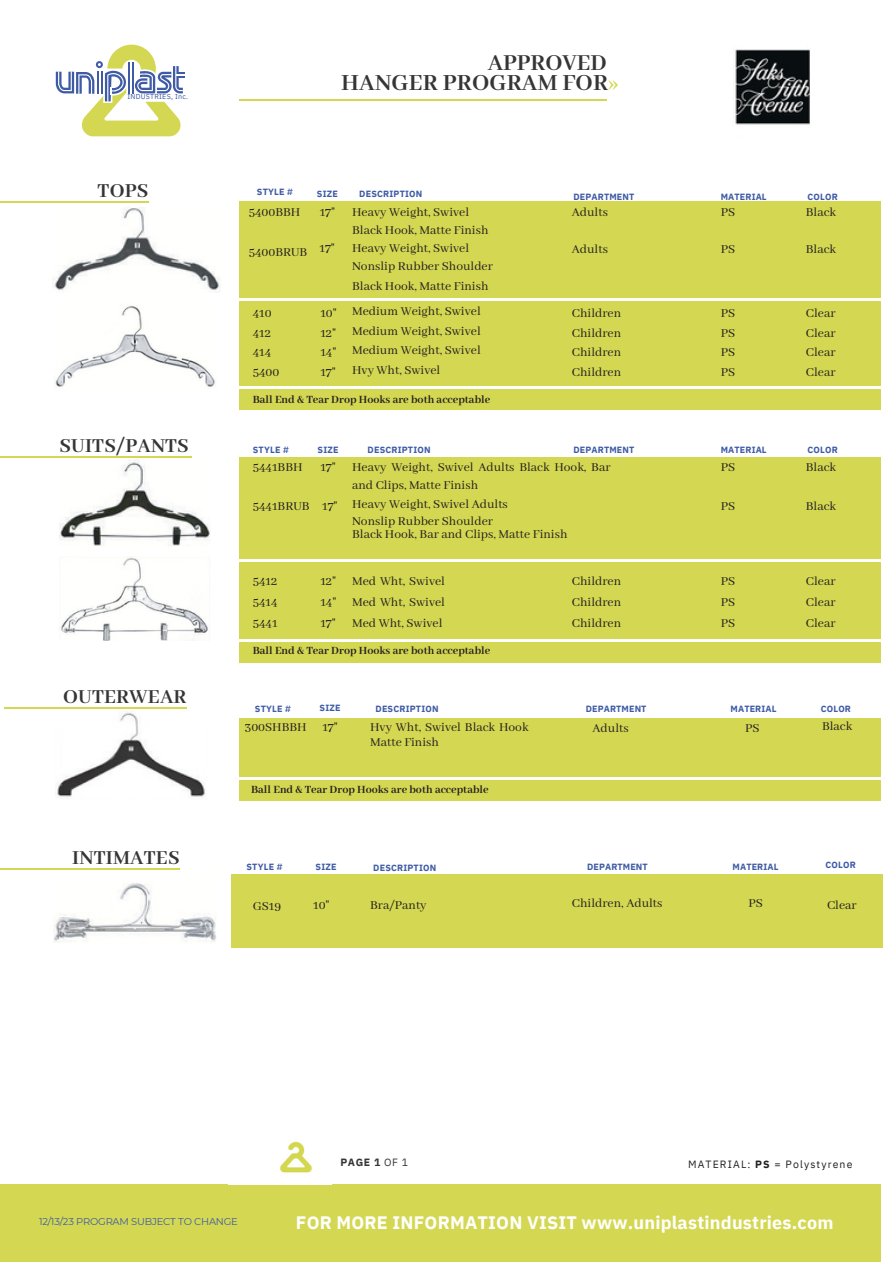
<style>
.page{position:relative;width:893px;height:1262px;background:#fff}
.page>*{position:absolute;margin:0;border:0;box-sizing:border-box;transform-origin:0 0}
.t1{font:700 25.2px "Abhaya Libre";letter-spacing:.005em;color:#353535}
.t2{font:700 24.8px "Abhaya Libre";color:#353535}
.t3{font:700 21.6px "Abhaya Libre";letter-spacing:.01em;color:#353535}
.t4{font:700 18px "IBM Plex Sans";letter-spacing:.01em;color:#fff}
.t5{font:13.6px/19.6px "Abhaya Libre";color:#231f20;text-align:justify}
.t6{font:700 12px "Abhaya Libre";color:#231f20}
.t7{font:10.4px "IBM Plex Sans";letter-spacing:.105em;color:#231f20}
.t8{font:700 10.4px "IBM Plex Sans";color:#353535}
.t9{font:9.8px "Montserrat";letter-spacing:-.02em;color:#3f5ba5}
.t10{font:700 9px "IBM Plex Sans";letter-spacing:.02em;color:#3f5ba5}
.t11{font:7.2px "IBM Plex Sans";letter-spacing:.03em;color:#3f5ba5}
.s1{font-weight:400;color:#d4d751}
.s2{font-weight:400}
.s3{font-weight:700}
</style>
<div class="page">
<img style="left:52px;top:207px;width:167px;height:86px">
<hr style="left:0;top:201px;width:148px;height:2px;background:#d4d751">
<hr style="left:0;top:456px;width:192px;height:2px;background:#d4d751">
<svg style="left:56px;top:45px;width:128px;height:92px"></svg>
<div style="left:239px;top:202px;width:641px;height:594px;background:#d4d751"></div>
<div style="left:234px;top:663px;width:646px;height:46px;background:#fff"></div>
<hr style="left:239px;top:559px;width:641px;height:2px;background:#fff">
<hr style="left:239px;top:639px;width:641px;height:2px;background:#fff">
<hr style="left:239px;top:299px;width:641px;height:1px;background:#fff">
<hr style="left:239px;top:386px;width:641px;height:2px;background:#fff">
<div style="left:234px;top:411px;width:646px;height:46px;background:#fff"></div>
<hr style="left:239px;top:99px;width:368px;height:1px;background:#d4d751">
<div style="left:0;top:1184px;width:880px;height:77px;background:#d4d751"></div>
<img style="left:735px;top:49px;width:75px;height:76px">
<img style="left:61px;top:557px;width:149px;height:83px">
<img style="left:59px;top:459px;width:152px;height:87px">
<img style="left:54px;top:305px;width:161px;height:82px">
<hr style="left:4px;top:707px;width:182px;height:2px;background:#d4d751">
<div style="left:239px;top:693px;width:641px;height:269px;background:#d4d751"></div>
<div style="left:234px;top:693px;width:646px;height:24px;background:#fff"></div>
<hr style="left:239px;top:777px;width:641px;height:2px;background:#fff">
<div style="left:234px;top:801px;width:646px;height:46px;background:#fff"></div>
<div style="left:227px;top:920px;width:656px;height:42px;background:#fff"></div>
<img style="left:55px;top:712px;width:150px;height:85px">
<hr style="left:0;top:868px;width:180px;height:2px;background:#d4d751">
<img style="left:54px;top:883px;width:162px;height:59px">
<div style="left:228px;top:827px;width:655px;height:98px;background:#fff"></div>
<div style="left:231px;top:874px;width:652px;height:73px;background:#d4d751"></div>
<img style="left:279px;top:1141px;width:34px;height:32px">
<p class="t11" style="left:127px;top:91px;width:62px">INDUSTRIES, Inc.</p>
<p class="t3" style="left:98px;top:179px;width:52px">TOPS</p>
<p class="t3" style="left:59px;top:434px;width:131px">SUITS/PANTS</p>
<p class="t3" style="left:63px;top:685px;width:125px">OUTERWEAR</p>
<p class="t3" style="left:72px;top:846px;width:109px">INTIMATES</p>
<p class="t2" style="left:488px;top:50px;width:120px">APPROVED</p>
<p class="t1" style="left:341px;top:69px;width:279px">HANGER PROGRAM FOR<span class="s1">»</span></p>
<p class="t10" style="left:257px;top:186px;width:37px">STYLE #</p>
<p class="t10" style="left:317px;top:188px;width:22px">SIZE</p>
<p class="t10" style="left:359px;top:188px;width:65px">DESCRIPTION</p>
<p class="t10" style="left:573px;top:191px;width:62px">DEPARTMENT</p>
<p class="t5" style="left:249px;top:202px;width:53px">5400BBH</p>
<p class="t5" style="left:249px;top:243px;width:60px">5400BRUB</p>
<p class="t5" style="left:320px;top:202px;width:17px">17"</p>
<p class="t5" style="left:319px;top:239px;width:17px">17"</p>
<p class="t5" style="left:253px;top:304px;width:28px;text-align:left">410<br>412<br>414<br>5400</p>
<p class="t5" style="left:320px;top:304px;width:18px">10" 12" 14" 17"</p>
<p class="t5" style="left:352px;top:204px;width:142px;line-height:18px;text-align:left">Heavy Weight, Swivel<br>Black Hook, Matte Finish<br>Heavy Weight, Swivel<br>Nonslip Rubber Shoulder</p>
<p class="t5" style="left:352px;top:276px;width:138px">Black Hook, Matte Finish</p>
<p class="t5" style="left:352px;top:302px;width:130px">Medium Weight, Swivel</p>
<p class="t5" style="left:352px;top:321px;width:130px">Medium Weight, Swivel</p>
<p class="t5" style="left:352px;top:341px;width:130px">Medium Weight, Swivel</p>
<p class="t5" style="left:352px;top:360px;width:90px">Hvy Wht, Swivel</p>
<p class="t5" style="left:572px;top:202px;width:38px">Adults</p>
<p class="t5" style="left:572px;top:240px;width:38px">Adults</p>
<p class="t5" style="left:572px;top:304px;width:51px">Children Children Children Children</p>
<p class="t6" style="left:253px;top:393px;width:239px">Ball End &amp; Tear Drop Hooks are both acceptable</p>
<p class="t10" style="left:253px;top:444px;width:37px">STYLE #</p>
<p class="t10" style="left:317px;top:444px;width:22px">SIZE</p>
<p class="t10" style="left:367px;top:444px;width:65px">DESCRIPTION</p>
<p class="t10" style="left:573px;top:444px;width:62px">DEPARTMENT</p>
<p class="t5" style="left:253px;top:457px;width:51px">5441BBH</p>
<p class="t5" style="left:253px;top:497px;width:58px">5441BRUB</p>
<p class="t5" style="left:320px;top:457px;width:17px">17"</p>
<p class="t5" style="left:322px;top:497px;width:17px">17"</p>
<p class="t5" style="left:253px;top:571px;width:26px;line-height:21px">5412<br>5414<br>5441</p>
<p class="t5" style="left:320px;top:571px;width:18px;line-height:21px">12" 14" 17"</p>
<p class="t5" style="left:352px;top:458px;width:260px;line-height:18px">Heavy Weight, Swivel Adults Black Hook, Bar and Clips, Matte Finish</p>
<p class="t5" style="left:352px;top:495px;width:157px">Heavy Weight, Swivel Adults</p>
<p class="t5" style="left:352px;top:511px;width:142px">Nonslip Rubber Shoulder</p>
<p class="t5" style="left:352px;top:525px;width:217px">Black Hook, Bar and Clips, Matte Finish</p>
<p class="t5" style="left:352px;top:571px;width:94px;line-height:21px">Med Wht, Swivel Med Wht, Swivel Med Wht, Swivel</p>
<p class="t5" style="left:572px;top:571px;width:51px;line-height:21px">Children Children Children</p>
<p class="t6" style="left:253px;top:644px;width:239px">Ball End &amp; Tear Drop Hooks are both acceptable</p>
<p class="t10" style="left:255px;top:702px;width:37px">STYLE #</p>
<p class="t5" style="left:245px;top:717px;width:63px">300SHBBH</p>
<p class="t10" style="left:319px;top:702px;width:22px">SIZE</p>
<p class="t5" style="left:322px;top:717px;width:17px">17"</p>
<p class="t10" style="left:375px;top:703px;width:65px">DESCRIPTION</p>
<p class="t5" style="left:370px;top:720px;width:160px;line-height:15px">Hvy Wht, Swivel Black Hook<br>Matte Finish</p>
<p class="t10" style="left:586px;top:702px;width:62px">DEPARTMENT</p>
<p class="t5" style="left:592px;top:719px;width:38px">Adults</p>
<p class="t6" style="left:251px;top:783px;width:239px">Ball End &amp; Tear Drop Hooks are both acceptable</p>
<p class="t10" style="left:246px;top:861px;width:37px">STYLE #</p>
<p class="t10" style="left:315px;top:861px;width:22px">SIZE</p>
<p class="t10" style="left:373px;top:861px;width:65px">DESCRIPTION</p>
<p class="t10" style="left:587px;top:861px;width:62px">DEPARTMENT</p>
<p class="t5" style="left:253px;top:897px;width:30px">GS19</p>
<p class="t5" style="left:313px;top:896px;width:18px">10"</p>
<p class="t5" style="left:370px;top:896px;width:58px">Bra/Panty</p>
<p class="t5" style="left:572px;top:894px;width:92px">Children, Adults</p>
<p class="t10" style="left:720px;top:191px;width:47px">MATERIAL</p>
<p class="t10" style="left:807px;top:191px;width:32px">COLOR</p>
<p class="t5" style="left:720px;top:202px;width:16px">PS</p>
<p class="t5" style="left:720px;top:240px;width:16px">PS</p>
<p class="t5" style="left:805px;top:202px;width:32px">Black</p>
<p class="t5" style="left:805px;top:240px;width:32px">Black</p>
<p class="t5" style="left:720px;top:304px;width:16px">PS PS PS PS</p>
<p class="t5" style="left:805px;top:304px;width:31px">Clear Clear Clear Clear</p>
<p class="t10" style="left:720px;top:444px;width:47px">MATERIAL</p>
<p class="t10" style="left:807px;top:444px;width:32px">COLOR</p>
<p class="t5" style="left:720px;top:457px;width:16px">PS</p>
<p class="t5" style="left:805px;top:457px;width:32px">Black</p>
<p class="t5" style="left:720px;top:497px;width:16px">PS</p>
<p class="t5" style="left:805px;top:497px;width:32px">Black</p>
<p class="t5" style="left:720px;top:571px;width:16px;line-height:21px">PS PS PS</p>
<p class="t5" style="left:805px;top:571px;width:31px;line-height:21px">Clear Clear Clear</p>
<p class="t10" style="left:730px;top:703px;width:47px">MATERIAL</p>
<p class="t5" style="left:745px;top:719px;width:16px">PS</p>
<p class="t10" style="left:820px;top:703px;width:32px">COLOR</p>
<p class="t5" style="left:822px;top:717px;width:32px">Black</p>
<p class="t10" style="left:732px;top:860px;width:47px">MATERIAL</p>
<p class="t5" style="left:748px;top:894px;width:16px">PS</p>
<p class="t10" style="left:825px;top:858px;width:32px">COLOR</p>
<p class="t5" style="left:827px;top:896px;width:31px">Clear</p>
<p class="t9" style="left:39px;top:1215px;width:200px">12/13/23 PROGRAM SUBJECT TO CHANGE</p>
<p class="t8" style="left:340px;top:1155px;width:69px">PAGE 1 <span class="s2">OF 1</span></p>
<p class="t7" style="left:688px;top:1157px;width:166px">MATERIAL: <span class="s3">PS</span> = Polystyrene</p>
<p class="t4" style="left:296px;top:1210px;width:539px">FOR MORE INFORMATION VISIT www.uniplastindustries.com</p>
</div>
